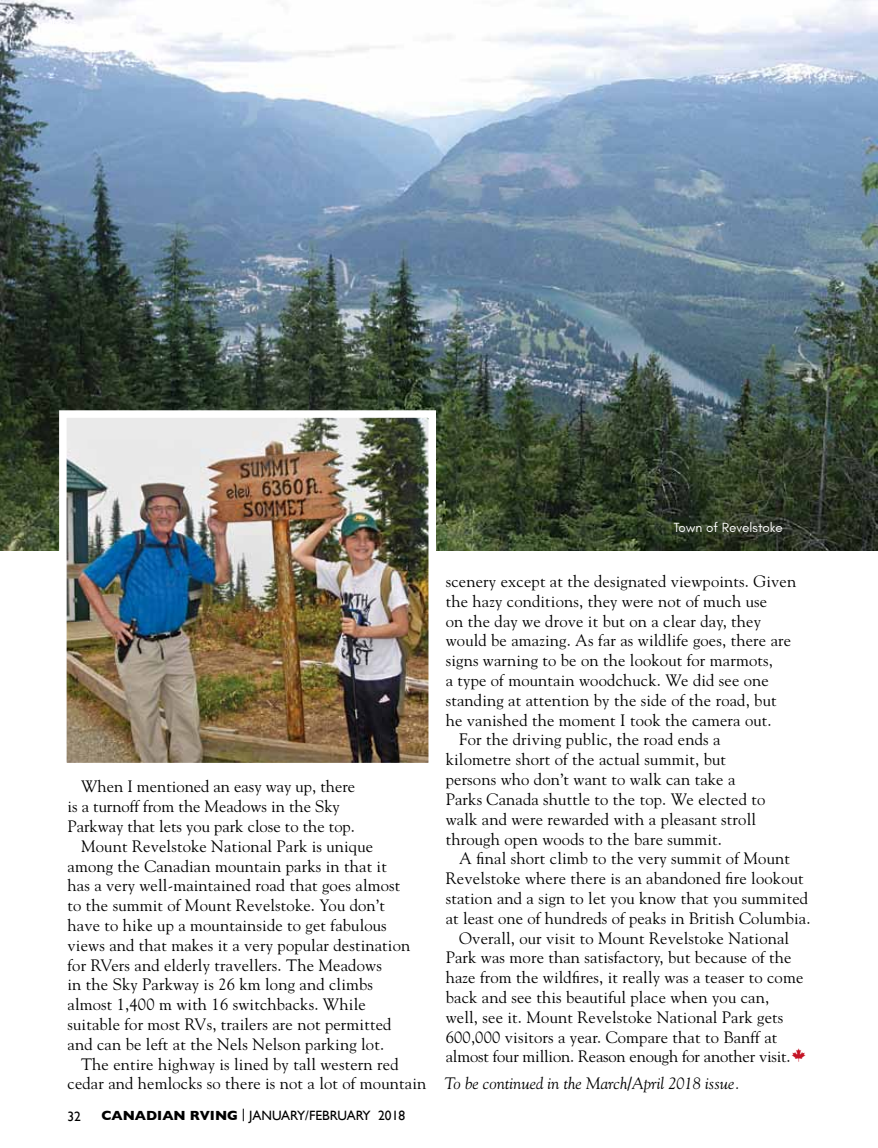
<style>
.page{position:relative;width:878px;height:1148px;background:#fff}
.page>*{position:absolute;margin:0;border:0;box-sizing:border-box;transform-origin:0 0}
.t1{font:16.5px "Goudy";letter-spacing:.01em;color:#000}
.t2{font:16.5px "Goudy";letter-spacing:-.01em;color:#000}
.t3{font:italic 16.5px "Goudy";color:#000}
.t4{font:13.5px "Gill Sans";color:#000}
.t5{font:13.5px "Glacial Indifference";color:#fff}
.s1{font-weight:700}
.s2{font-family:"Carta";font-size:15px;color:#c41425}
</style>
<div class="page">
<img style="left:0;top:0;width:878px;height:550px">
<img style="left:68px;top:419px;width:359px;height:342px">
<div style="left:59px;top:410px;width:377px;height:360px;border:8px solid #fff"></div>
<p class="t1" style="left:81px;top:776px;width:276px">When I mentioned an easy way up, there</p>
<p class="t1" style="left:68px;top:796px;width:274px">is a turnoff from the Meadows in the Sky</p>
<p class="t1" style="left:68px;top:816px;width:289px">Parkway that lets you park close to the top.</p>
<p class="t1" style="left:81px;top:835px;width:293px">Mount Revelstoke National Park is unique</p>
<p class="t1" style="left:68px;top:855px;width:321px">among the Canadian mountain parks in that it</p>
<p class="t1" style="left:68px;top:875px;width:334px">has a very well-maintained road that goes almost</p>
<p class="t1" style="left:68px;top:895px;width:319px">to the summit of Mount Revelstoke. You don’t</p>
<p class="t1" style="left:68px;top:915px;width:321px">have to hike up a mountainside to get fabulous</p>
<p class="t1" style="left:68px;top:934px;width:344px">views and that makes it a very popular destination</p>
<p class="t1" style="left:68px;top:954px;width:316px">for RVers and elderly travellers. The Meadows</p>
<p class="t1" style="left:68px;top:974px;width:307px">in the Sky Parkway is 26 km long and climbs</p>
<p class="t1" style="left:68px;top:994px;width:300px">almost 1,400 m with 16 switchbacks. While</p>
<p class="t1" style="left:68px;top:1014px;width:325px">suitable for most RVs, trailers are not permitted</p>
<p class="t1" style="left:68px;top:1033px;width:318px">and can be left at the Nels Nelson parking lot.</p>
<p class="t1" style="left:81px;top:1053px;width:319px">The entire highway is lined by tall western red</p>
<p class="t1" style="left:68px;top:1073px;width:360px">cedar and hemlocks so there is not a lot of mountain</p>
<p class="t4" style="left:68px;top:1108px;width:15px">32</p>
<p class="t4" style="left:102px;top:1107px;width:305px"><span class="s1">CANADIAN RVING</span> | JANUARY/FEBRUARY 2018</p>
<p class="t5" style="left:674px;top:520px;width:110px">Town of Revelstoke</p>
<p class="t1" style="left:446px;top:571px;width:352px">scenery except at the designated viewpoints. Given</p>
<p class="t1" style="left:446px;top:591px;width:323px">the hazy conditions, they were not of much use</p>
<p class="t1" style="left:446px;top:610px;width:317px">on the day we drove it but on a clear day, they</p>
<p class="t1" style="left:446px;top:630px;width:347px">would be amazing. As far as wildlife goes, there are</p>
<p class="t1" style="left:446px;top:650px;width:329px">signs warning to be on the lookout for marmots,</p>
<p class="t1" style="left:446px;top:670px;width:325px">a type of mountain woodchuck. We did see one</p>
<p class="t1" style="left:446px;top:690px;width:332px">standing at attention by the side of the road, but</p>
<p class="t1" style="left:446px;top:709px;width:327px">he vanished the moment I took the camera out.</p>
<p class="t1" style="left:459px;top:729px;width:263px">For the driving public, the road ends a</p>
<p class="t1" style="left:446px;top:749px;width:282px">kilometre short of the actual summit, but</p>
<p class="t1" style="left:446px;top:769px;width:291px">persons who don’t want to walk can take a</p>
<p class="t1" style="left:446px;top:789px;width:321px">Parks Canada shuttle to the top. We elected to</p>
<p class="t1" style="left:446px;top:808px;width:312px">walk and were rewarded with a pleasant stroll</p>
<p class="t1" style="left:446px;top:828px;width:278px">through open woods to the bare summit.</p>
<p class="t1" style="left:459px;top:848px;width:332px">A final short climb to the very summit of Mount</p>
<p class="t1" style="left:446px;top:868px;width:359px">Revelstoke where there is an abandoned fire lookout</p>
<p class="t1" style="left:446px;top:888px;width:364px">station and a sign to let you know that you summited</p>
<p class="t1" style="left:446px;top:907px;width:366px">at least one of hundreds of peaks in British Columbia.</p>
<p class="t1" style="left:459px;top:927px;width:331px">Overall, our visit to Mount Revelstoke National</p>
<p class="t1" style="left:446px;top:947px;width:347px">Park was more than satisfactory, but because of the</p>
<p class="t1" style="left:446px;top:967px;width:359px">haze from the wildfires, it really was a teaser to come</p>
<p class="t1" style="left:446px;top:987px;width:325px">back and see this beautiful place when you can,</p>
<p class="t1" style="left:446px;top:1006px;width:339px">well, see it. Mount Revelstoke National Park gets</p>
<p class="t1" style="left:446px;top:1026px;width:333px">600,000 visitors a year. Compare that to Banff at</p>
<p class="t2" style="left:446px;top:1046px;width:362px">almost four million. Reason enough for another visit.<span class="s2">W</span></p>
<p class="t3" style="left:444px;top:1073px;width:297px">To be continued in the March/April 2018 issue.</p>
</div>
